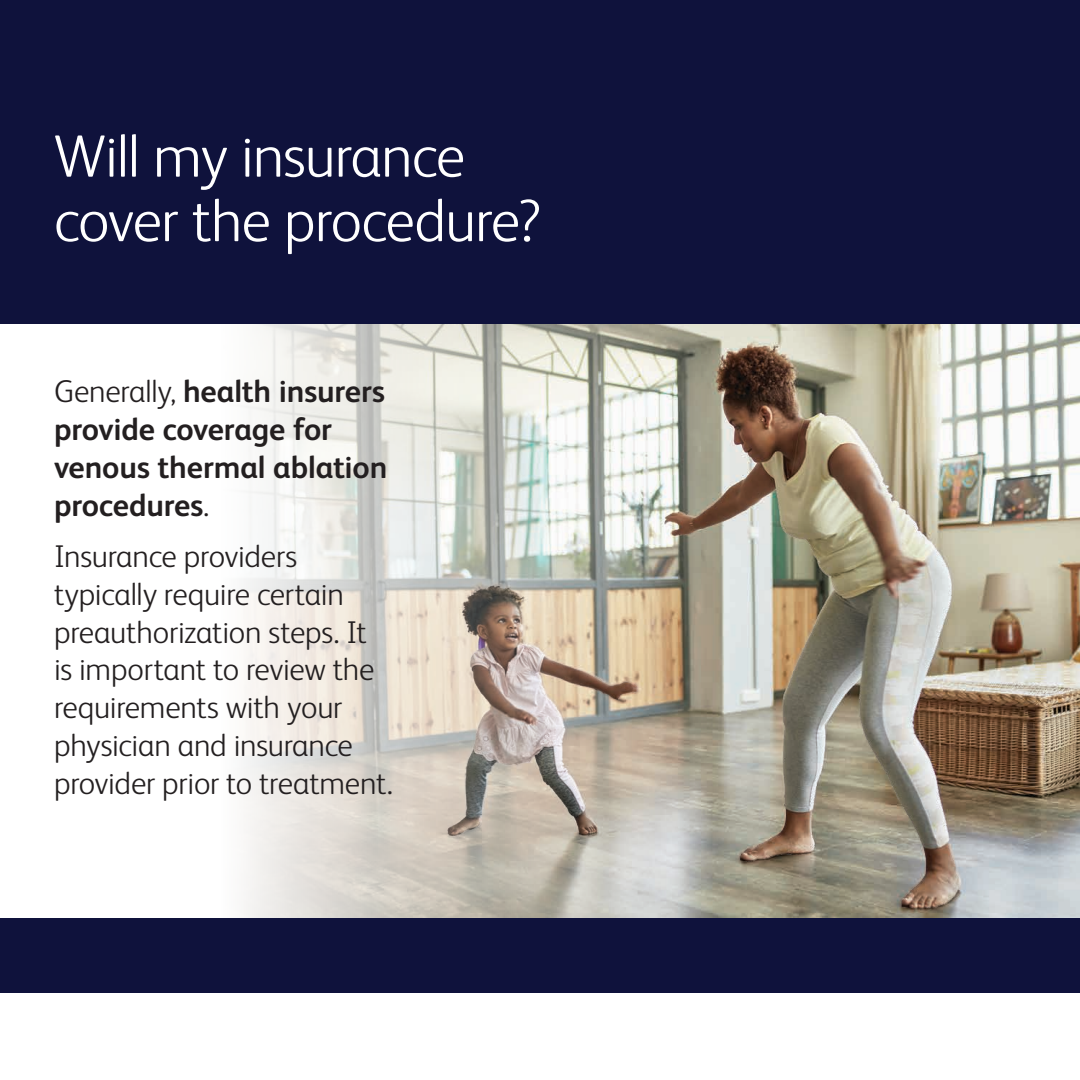
<style>
.page{position:relative;width:1080px;height:1080px;background:#fff}
.page>*{position:absolute;margin:0;border:0;box-sizing:border-box;transform-origin:0 0}
.t1{font:300 60px/64.5px "FS Albert Pro";letter-spacing:-.015em;color:#fff}
.t2{font:300 31.5px/37.8px "FS Albert Pro";letter-spacing:-.01em;color:#231f20}
.t3{font:700 31.5px/37.8px "FS Albert Pro";letter-spacing:-.005em;color:#231f20}
.s1{font-weight:300}
</style>
<div class="page">
<img style="left:243px;top:324px;width:165px;height:594px">
<div style="left:0;top:918px;width:1080px;height:74px;background:#0f123c"></div>
<div style="left:0;top:0;width:1080px;height:324px;background:#0f123c"></div>
<img style="left:408px;top:324px;width:672px;height:594px">
<h1 class="t1" style="left:54px;top:120px;width:489px">Will my insurance cover the procedure?</h1>
<p class="t3" style="left:54px;top:371px;width:335px"><span class="s1">Generally,</span> health insurers provide coverage for venous thermal ablation procedures<span class="s1">.</span></p>
<p class="t2" style="left:54px;top:535px;width:340px">Insurance providers typically require certain preauthorization steps. It<br>is important to review the requirements with your physician and insurance provider prior to treatment.</p>
</div>
